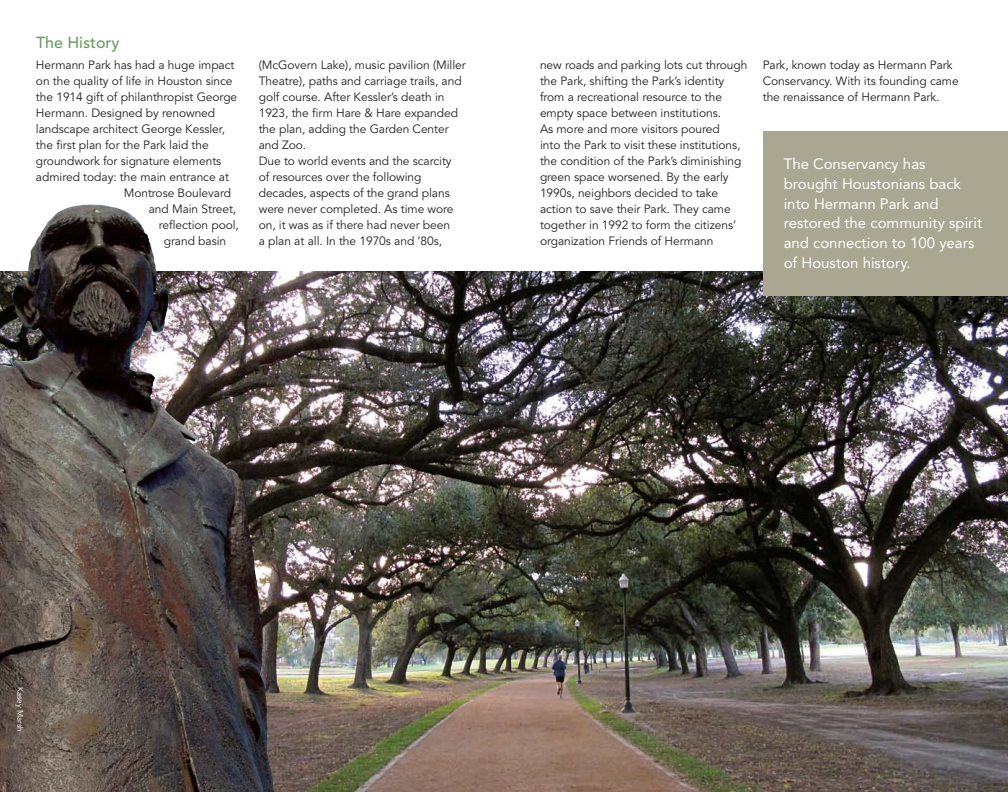
<style>
.page{position:relative;width:1008px;height:792px;background:#fff}
.page>*{position:absolute;margin:0;border:0;box-sizing:border-box;transform-origin:0 0}
.t1{font:500 16px "Avenir";color:#689f61}
.t2{font:15px/20px "Avenir";color:#fff}
.t3{font:12px/16px "Avenir";letter-spacing:-.005em;color:#231f20}
.t4{font:8px "Avenir";color:#fff}
</style>
<div class="page">
<img style="left:87px;top:205px;width:173px;height:67px">
<img style="left:0;top:272px;width:1008px;height:520px">
<img style="left:13px;top:205px;width:74px;height:117px">
<div style="left:763px;top:131px;width:245px;height:165px;background:#a9a791"></div>
<h1 class="t1" style="left:36px;top:33px;width:85px">The History</h1>
<p class="t3" style="left:36px;top:57px;width:200px">Hermann Park has had a huge impact</p>
<p class="t3" style="left:36px;top:73px;width:198px">on the quality of life in Houston since</p>
<p class="t3" style="left:36px;top:89px;width:203px">the 1914 gift of philanthropist George</p>
<p class="t3" style="left:36px;top:105px;width:181px">Hermann. Designed by renowned</p>
<p class="t3" style="left:36px;top:121px;width:191px">landscape architect George Kessler,</p>
<p class="t3" style="left:36px;top:137px;width:174px">the first plan for the Park laid the</p>
<p class="t3" style="left:36px;top:153px;width:187px">groundwork for signature elements</p>
<p class="t3" style="left:36px;top:169px;width:195px">admired today: the main entrance at</p>
<p class="t3" style="left:124px;top:185px;width:109px">Montrose Boulevard</p>
<p class="t3" style="left:149px;top:201px;width:89px">and Main Street,</p>
<p class="t3" style="left:159px;top:217px;width:82px">reflection pool,</p>
<p class="t3" style="left:164px;top:233px;width:64px">grand basin</p>
<p class="t3" style="left:259px;top:57px;width:209px">(McGovern Lake), music pavilion (Miller Theatre), paths and carriage trails, and golf course. After Kessler’s death in 1923, the firm Hare &amp; Hare expanded the plan, adding the Garden Center and Zoo.<br>Due to world events and the scarcity<br>of resources over the following decades, aspects of the grand plans were never completed. As time wore on, it was as if there had never been<br>a plan at all. In the 1970s and ’80s,</p>
<p class="t3" style="left:540px;top:57px;width:209px">new roads and parking lots cut through the Park, shifting the Park’s identity from a recreational resource to the empty space between institutions.<br>As more and more visitors poured<br>into the Park to visit these institutions, the condition of the Park’s diminishing green space worsened. By the early 1990s, neighbors decided to take action to save their Park. They came together in 1992 to form the citizens’ organization Friends of Hermann</p>
<p class="t3" style="left:763px;top:57px;width:198px">Park, known today as Hermann Park<br>Conservancy. With its founding came the renaissance of Hermann Park.</p>
<p class="t2" style="left:784px;top:153px;width:200px">The Conservancy has brought Houstonians back into Hermann Park and restored the community spirit and connection to 100 years of Houston history.</p>
<p class="t4" style="left:25px;top:687px;width:46px;rotate:90deg">Kasey Marsh</p>
</div>
